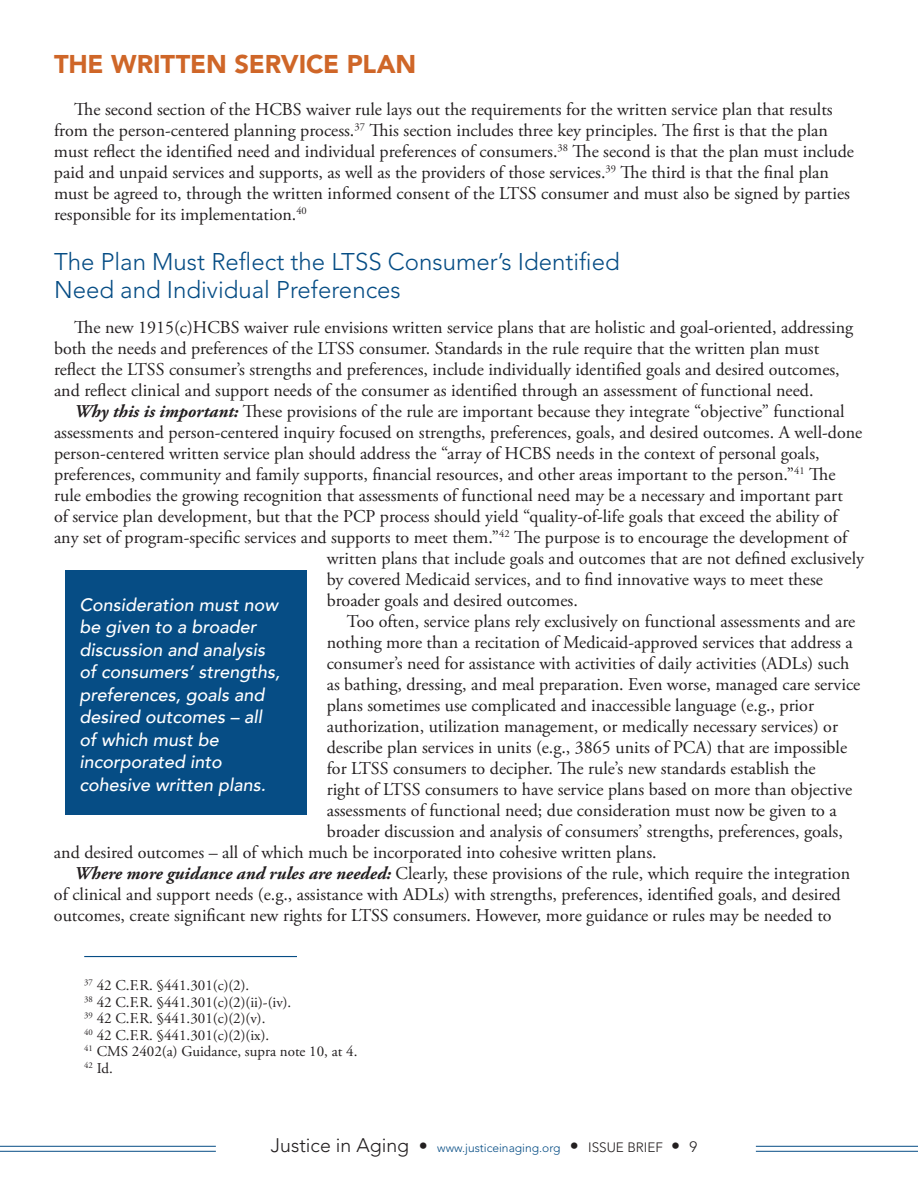
<style>
.page{position:relative;width:918px;height:1188px;background:#fff}
.page>*{position:absolute;margin:0;border:0;box-sizing:border-box;transform-origin:0 0}
.t1{font:900 25.5px "Avenir LT Std";letter-spacing:-.005em;color:#cf6628}
.t2{font:300 24px/28.5px "Avenir LT Std";color:#064d85}
.t3{font:18px/21px "Adobe Garamond Pro";color:#231f20}
.t4{font:italic 500 18px/22.5px "Avenir";color:#fff}
.t5{font:15px/16.5px "Adobe Garamond Pro";color:#231f20}
.t6{font:300 12px "Avenir LT Std";color:#064d85}
.s1{font-weight:700;font-style:italic}
.s2{font-size:19.5px;color:#231f20}
.s3{font-size:18px;color:#231f20}
.s4{font-size:13.5px;color:#231f20}
.s5{font-size:15px;color:#231f20}
</style>
<div class="page">
<hr style="left:0;top:1151px;width:216px;height:1px;background:#064d85">
<hr style="left:0;top:1146px;width:216px;height:1px;background:#064d85">
<hr style="left:756px;top:1151px;width:162px;height:1px;background:#064d85">
<hr style="left:756px;top:1146px;width:162px;height:1px;background:#064d85">
<div style="left:65px;top:570px;width:241px;height:244px;background:#064d85"></div>
<hr style="left:84px;top:956px;width:213px;height:1px;background:#064d85">
<h1 class="t1" style="left:54px;top:49px;width:364px">THE WRITTEN SERVICE PLAN</h1>
<p class="t3" style="left:54px;top:100px;width:802px;text-indent:20px">The second section of the HCBS waiver rule lays out the requirements for the written service plan that results from the person-centered planning process.<sup>37</sup> This section includes three key principles. The first is that the plan must reflect the identified need and individual preferences of consumers.<sup>38</sup> The second is that the plan must include paid and unpaid services and supports, as well as the providers of those services.<sup>39</sup> The third is that the final plan must be agreed to, through the written informed consent of the LTSS consumer and must also be signed by parties responsible for its implementation.<sup>40</sup></p>
<h2 class="t2" style="left:54px;top:247px;width:567px">The Plan Must Reflect the LTSS Consumer’s Identified<br>Need and Individual Preferences</h2>
<p class="t3" style="left:54px;top:317px;width:801px;text-indent:20px">The new 1915(c)HCBS waiver rule envisions written service plans that are holistic and goal-oriented, addressing both the needs and preferences of the LTSS consumer. Standards in the rule require that the written plan must reflect the LTSS consumer’s strengths and preferences, include individually identified goals and desired outcomes, and reflect clinical and support needs of the consumer as identified through an assessment of functional need.</p>
<p class="t3" style="left:74px;top:401px;width:772px"><span class="s1">Why this is important:</span> These provisions of the rule are important because they integrate “objective” functional</p>
<p class="t3" style="left:54px;top:422px;width:810px">assessments and person-centered inquiry focused on strengths, preferences, goals, and desired outcomes. A well-done</p>
<p class="t3" style="left:54px;top:443px;width:767px">person-centered written service plan should address the “array of HCBS needs in the context of personal goals,</p>
<p class="t3" style="left:54px;top:464px;width:783px">preferences, community and family supports, financial resources, and other areas important to the person.”<sup>41</sup> The</p>
<p class="t3" style="left:54px;top:485px;width:790px">rule embodies the growing recognition that assessments of functional need may be a necessary and important part</p>
<p class="t3" style="left:54px;top:506px;width:787px">of service plan development, but that the PCP process should yield “quality-of-life goals that exceed the ability of</p>
<p class="t3" style="left:54px;top:527px;width:797px">any set of program-specific services and supports to meet them.”<sup>42</sup> The purpose is to encourage the development of</p>
<p class="t3" style="left:327px;top:548px;width:539px">written plans that include goals and outcomes that are not defined exclusively</p>
<p class="t3" style="left:327px;top:569px;width:498px">by covered Medicaid services, and to find innovative ways to meet these</p>
<p class="t3" style="left:327px;top:590px;width:253px">broader goals and desired outcomes.</p>
<p class="t3" style="left:347px;top:611px;width:510px">Too often, service plans rely exclusively on functional assessments and are</p>
<p class="t3" style="left:327px;top:632px;width:528px">nothing more than a recitation of Medicaid-approved services that address a</p>
<p class="t3" style="left:327px;top:653px;width:524px">consumer’s need for assistance with activities of daily activities (ADLs) such</p>
<p class="t3" style="left:327px;top:674px;width:535px">as bathing, dressing, and meal preparation. Even worse, managed care service</p>
<p class="t3" style="left:327px;top:695px;width:489px">plans sometimes use complicated and inaccessible language (e.g., prior</p>
<p class="t3" style="left:327px;top:716px;width:513px">authorization, utilization management, or medically necessary services) or</p>
<p class="t3" style="left:327px;top:737px;width:522px">describe plan services in units (e.g., 3865 units of PCA) that are impossible</p>
<p class="t3" style="left:327px;top:758px;width:491px">for LTSS consumers to decipher. The rule’s new standards establish the</p>
<p class="t3" style="left:327px;top:779px;width:527px">right of LTSS consumers to have service plans based on more than objective</p>
<p class="t3" style="left:327px;top:800px;width:512px">assessments of functional need; due consideration must now be given to a</p>
<p class="t3" style="left:327px;top:821px;width:518px">broader discussion and analysis of consumers’ strengths, preferences, goals,</p>
<p class="t3" style="left:54px;top:842px;width:604px">and desired outcomes – all of which much be incorporated into cohesive written plans.</p>
<p class="t3" style="left:74px;top:863px;width:778px"><span class="s1">Where more guidance and rules are needed:</span> Clearly, these provisions of the rule, which require the integration</p>
<p class="t3" style="left:54px;top:884px;width:788px">of clinical and support needs (e.g., assistance with ADLs) with strengths, preferences, identified goals, and desired</p>
<p class="t3" style="left:54px;top:905px;width:779px">outcomes, create significant new rights for LTSS consumers. However, more guidance or rules may be needed to</p>
<p class="t4" style="left:79px;top:593px;width:202px">Consideration must now be given to a broader discussion and analysis of consumers’ strengths, preferences, goals and desired outcomes – all of which must be incorporated into cohesive written plans.</p>
<p class="t5" style="left:84px;top:978px;width:275px"><sup>37</sup> 42 C.F.R. §441.301(c)(2).<br><sup>38</sup> 42 C.F.R. §441.301(c)(2)(ii)-(iv).<br><sup>39</sup> 42 C.F.R. §441.301(c)(2)(v).<br><sup>40</sup> 42 C.F.R. §441.301(c)(2)(ix).<br><sup>41</sup> CMS 2402(a) Guidance, supra note 10, at 4.<br><sup>42</sup> Id.</p>
<p class="t6" style="left:271px;top:1141px;width:428px"><span class="s2">Justice in Aging</span> <span class="s3">•</span> www.justiceinaging.org <span class="s3">•</span> <span class="s4">ISSUE BRIEF</span> <span class="s3">•</span> <span class="s5">9</span></p>
</div>
